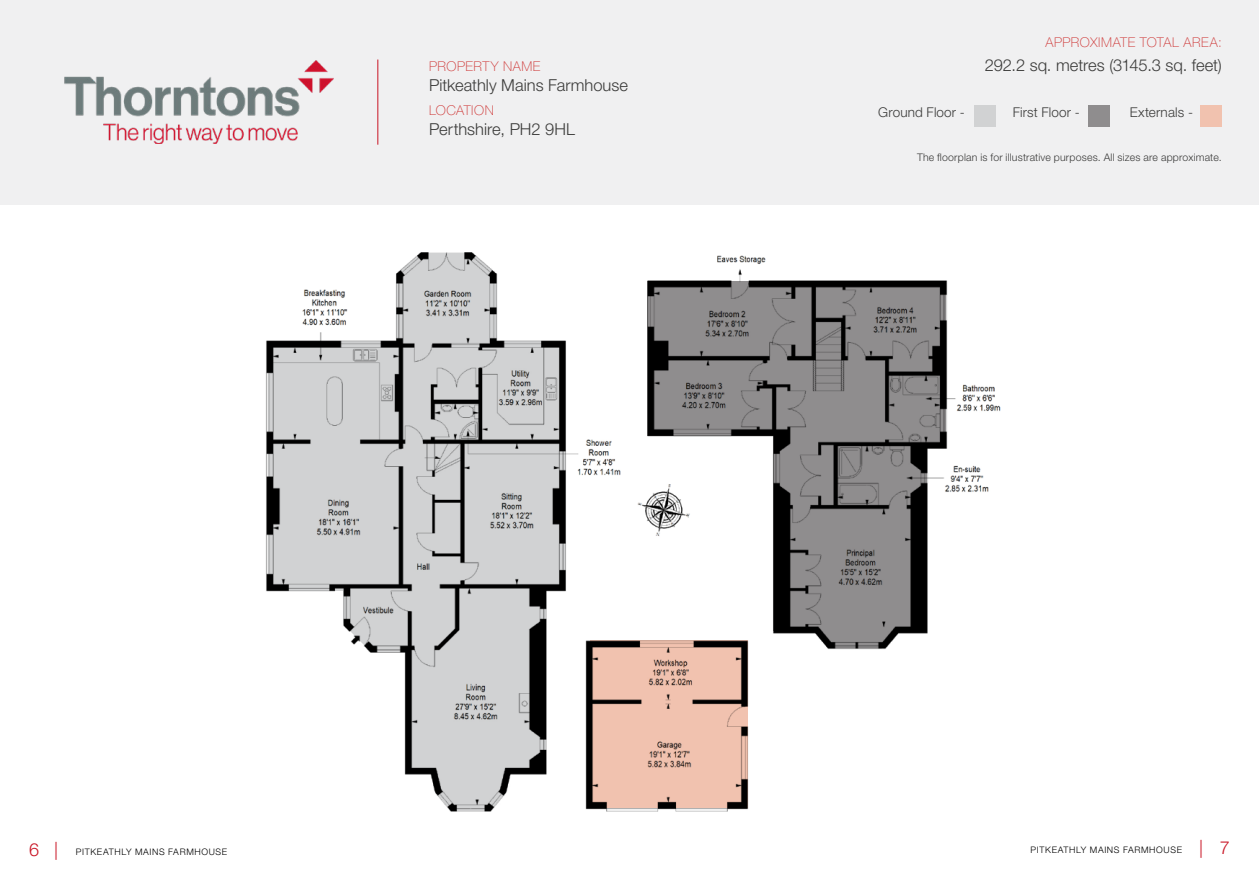
<style>
.page{position:relative;width:1259px;height:893px;background:#fff}
.page>*{position:absolute;margin:0;border:0;box-sizing:border-box;transform-origin:0 0}
.Address_line_1{font:300 16.5px "Helvetica Neue LT Std";color:#3c3c3b}
.Address_line_1-2{font:100 13.5px "Helvetica Neue LT Std";letter-spacing:.04em;color:#ce3433}
.Address_line_1-3{font:300 13.5px "Helvetica Neue LT Std";letter-spacing:.01em;color:#3c3c3b}
.Address_line_1-4{font:300 10.5px "Helvetica Neue LT Std";letter-spacing:.02em;color:#3c3c3b}
.t1{font:300 9px "Helvetica Neue LT Std";letter-spacing:.075em;color:#000}
.s1{font-size:18px;color:#c91525}
</style>
<div class="page">
<div style="left:0;top:0;width:1259px;height:204px;background:#f0f0f1"></div>
<img style="left:64px;top:61px;width:270px;height:83px">
<hr style="left:377px;top:60px;width:1px;height:85px;background:#c91525">
<div style="left:1200px;top:105px;width:21px;height:21px;background:#f1c2af"></div>
<div style="left:1088px;top:105px;width:22px;height:21px;background:#8f8d8e"></div>
<div style="left:974px;top:105px;width:21px;height:21px;background:#d1d2d3"></div>
<img style="left:266px;top:252px;width:735px;height:560px">
<svg style="left:590px;top:640px;width:157px;height:168px;background:#d6ac9b"></svg>
<svg style="left:648px;top:281px;width:298px;height:154px;background:#757474"></svg>
<div style="left:775px;top:404px;width:171px;height:38px;background:#8f8d8e"></div>
<svg style="left:773px;top:432px;width:153px;height:198px;background:#6c6a6b"></svg>
<svg style="left:812px;top:624px;width:90px;height:24px;background:#7f7e7f"></svg>
<div style="left:600px;top:575px;width:145px;height:48px;background:#fff"></div>
<svg style="left:268px;top:341px;width:298px;height:249px;background:#b6b7b8"></svg>
<svg style="left:410px;top:566px;width:136px;height:207px;background:#b1b2b3"></svg>
<svg style="left:344px;top:575px;width:91px;height:48px;background:#b4b5b6"></svg>
<svg style="left:372px;top:611px;width:49px;height:41px"></svg>
<svg style="left:343px;top:601px;width:49px;height:50px;background:#bdbebe"></svg>
<svg style="left:396px;top:273px;width:101px;height:93px;background:#bbbcbd"></svg>
<svg style="left:396px;top:253px;width:100px;height:30px"></svg>
<svg style="left:430px;top:766px;width:82px;height:45px;background:#bbbbbc"></svg>
<p class="Address_line_1-2" style="left:429px;top:59px;width:113px">PROPERTY NAME</p>
<p class="Address_line_1" style="left:429px;top:75px;width:200px">Pitkeathly Mains Farmhouse</p>
<p class="Address_line_1-2" style="left:429px;top:103px;width:66px">LOCATION</p>
<p class="Address_line_1" style="left:429px;top:119px;width:147px">Perthshire, PH2 9HL</p>
<p class="Address_line_1-2" style="left:1045px;top:34px;width:178px">APPROXIMATE TOTAL AREA:</p>
<p class="Address_line_1" style="left:985px;top:55px;width:238px">292.2 sq. metres (3145.3 sq. feet)</p>
<p class="Address_line_1-3" style="left:878px;top:104px;width:88px">Ground Floor -</p>
<p class="Address_line_1-3" style="left:1012px;top:104px;width:69px">First Floor -</p>
<p class="Address_line_1-3" style="left:1129px;top:104px;width:65px">Externals -</p>
<p class="Address_line_1-4" style="left:917px;top:151px;width:306px">The floorplan is for illustrative purposes. All sizes are approximate.</p>
<p class="t1" style="left:29px;top:846px;width:200px"><span class="s1">6 |</span> PITKEATHLY MAINS FARMHOUSE</p>
<p class="t1" style="left:1030px;top:844px;width:201px">PITKEATHLY MAINS FARMHOUSE <span class="s1">| 7</span></p>
</div>
